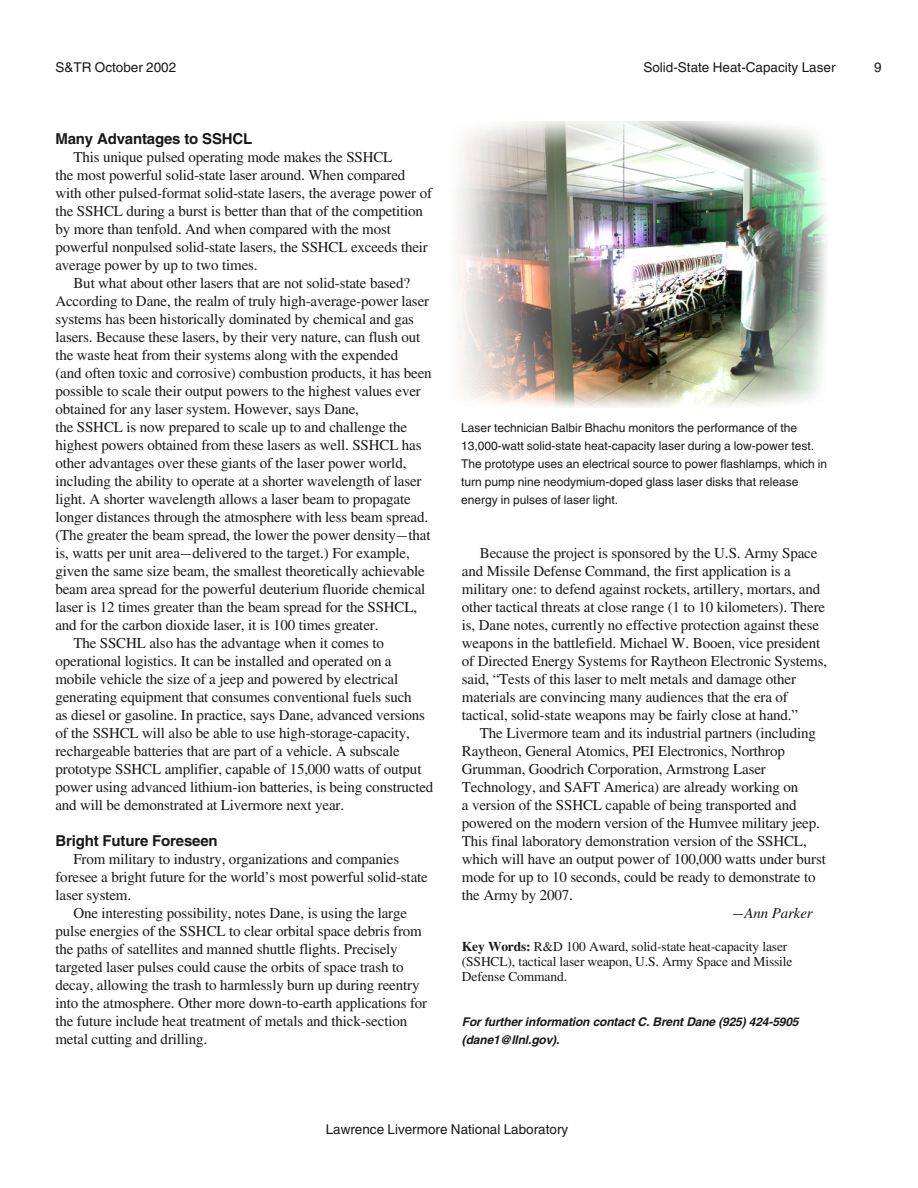
<style>
.page{position:relative;width:918px;height:1188px;background:#fff}
.page>*{position:absolute;margin:0;border:0;box-sizing:border-box;transform-origin:0 0}
.t1{font:15px/18px "ETR1 Times";letter-spacing:-.01em;color:#171819}
.t2{font:15px "ETR1 Helv B";letter-spacing:-.01em;color:#171819}
.t3{font:15px "ETR1 times It";letter-spacing:-.01em;color:#171819}
.t4{font:13.5px/15px "ETR1 Times";letter-spacing:-.01em;color:#171819}
.t5{font:13.5px "ETR1 Helv";color:#171819}
.t6{font:12px/18px "ETR1 Helv";color:#171819}
.t7{font:12px/18px "ETR1 Helv B Obl";letter-spacing:-.01em;color:#171819}
.s1{color:#fff}
.s2{font-family:"ETR1 Times B"}
</style>
<div class="page">
<img style="left:458px;top:122px;width:369px;height:285px">
<p class="t5" style="left:56px;top:62px;width:122px">S&amp;TR October 2002</p>
<p class="t5" style="left:643px;top:62px;width:194px">Solid-State Heat-Capacity Laser</p>
<p class="t2" style="left:55px;top:133px;width:199px">Many Advantages to SSHCL</p>
<p class="t1" style="left:55px;top:150px;width:378px;text-indent:18px">This unique pulsed operating mode makes the SSHCL<br>the most powerful solid-state laser around. When compared with other pulsed-format solid-state lasers, the average power of the SSHCL during a burst is better than that of the competition by more than tenfold. And when compared with the most powerful nonpulsed solid-state lasers, the SSHCL exceeds their average power by up to two times.</p>
<p class="t1" style="left:73px;top:276px;width:338px">But what about other lasers that are not solid-state based?</p>
<p class="t1" style="left:55px;top:294px;width:375px">According to Dane, the realm of truly high-average-power laser</p>
<p class="t1" style="left:55px;top:312px;width:360px">systems has been historically dominated by chemical and gas</p>
<p class="t1" style="left:55px;top:330px;width:366px">lasers. Because these lasers, by their very nature, can flush out</p>
<p class="t1" style="left:55px;top:348px;width:344px">the waste heat from their systems along with the expended</p>
<p class="t1" style="left:55px;top:366px;width:378px">(and often toxic and corrosive) combustion products, it has been</p>
<p class="t1" style="left:55px;top:384px;width:367px">possible to scale their output powers to the highest values ever</p>
<p class="t1" style="left:55px;top:402px;width:305px">obtained for any laser system. However, says Dane,</p>
<p class="t1" style="left:55px;top:420px;width:353px">the SSHCL is now prepared to scale up to and challenge the</p>
<p class="t1" style="left:55px;top:438px;width:368px">highest powers obtained from these lasers as well. SSHCL has</p>
<p class="t1" style="left:55px;top:456px;width:352px">other advantages over these giants of the laser power world,</p>
<p class="t1" style="left:55px;top:474px;width:368px">including the ability to operate at a shorter wavelength of laser</p>
<p class="t1" style="left:55px;top:492px;width:357px">light. A shorter wavelength allows a laser beam to propagate</p>
<p class="t1" style="left:55px;top:510px;width:374px">longer distances through the atmosphere with less beam spread.</p>
<p class="t1" style="left:55px;top:528px;width:377px">(The greater the beam spread, the lower the power density—that</p>
<p class="t1" style="left:55px;top:546px;width:356px">is, watts per unit area—delivered to the target.) For example,</p>
<p class="t1" style="left:55px;top:564px;width:371px">given the same size beam, the smallest theoretically achievable</p>
<p class="t1" style="left:55px;top:582px;width:371px">beam area spread for the powerful deuterium fluoride chemical</p>
<p class="t1" style="left:55px;top:600px;width:363px">laser is 12 times greater than the beam spread for the SSHCL,</p>
<p class="t1" style="left:55px;top:618px;width:325px">and for the carbon dioxide laser, it is 100 times greater.</p>
<p class="t1" style="left:73px;top:636px;width:312px">The SSCHL also has the advantage when it comes to</p>
<p class="t1" style="left:55px;top:654px;width:338px">operational logistics. It can be installed and operated on a</p>
<p class="t1" style="left:55px;top:672px;width:344px">mobile vehicle the size of a jeep and powered by electrical</p>
<p class="t1" style="left:55px;top:690px;width:358px">generating equipment that consumes conventional fuels such</p>
<p class="t1" style="left:55px;top:708px;width:371px">as diesel or gasoline. In practice, says Dane, advanced versions</p>
<p class="t1" style="left:55px;top:726px;width:356px">of the SSHCL will also be able to use high-storage-capacity,</p>
<p class="t1" style="left:55px;top:744px;width:346px">rechargeable batteries that are part of a vehicle. A subscale</p>
<p class="t1" style="left:55px;top:762px;width:368px">prototype SSHCL amplifier, capable of 15,000 watts of output</p>
<p class="t1" style="left:55px;top:780px;width:379px">power using advanced lithium-ion batteries, is being constructed</p>
<p class="t1" style="left:55px;top:798px;width:290px">and will be demonstrated at Livermore next year.</p>
<p class="t2" style="left:55px;top:835px;width:164px">Bright Future Foreseen</p>
<p class="t1" style="left:55px;top:852px;width:374px;text-indent:18px">From military to industry, organizations and companies foresee a bright future for the world’s most powerful solid-state laser system.</p>
<p class="t1" style="left:55px;top:906px;width:373px;text-indent:18px">One interesting possibility, notes Dane, is using the large pulse energies of the SSHCL to clear orbital space debris from the paths of satellites and manned shuttle flights. Precisely targeted laser pulses could cause the orbits of space trash to decay, allowing the trash to harmlessly burn up during reentry into the atmosphere. Other more down-to-earth applications for the future include heat treatment of metals and thick-section metal cutting and drilling.</p>
<p class="t6" style="left:461px;top:420px;width:368px">Laser technician Balbir Bhachu monitors the performance of the 13,000-watt solid-state heat-capacity laser during a low-power test.<br>The prototype uses an electrical source to power flashlamps, which in turn pump nine neodymium-doped glass laser disks that release energy in pulses of laser light.<span class="s1">disk</span></p>
<p class="t1" style="left:462px;top:546px;width:367px;text-indent:18px">Because the project is sponsored by the U.S. Army Space and Missile Defense Command, the first application is a military one: to defend against rockets, artillery, mortars, and other tactical threats at close range (1 to 10 kilometers). There is, Dane notes, currently no effective protection against these weapons in the battlefield. Michael W. Booen, vice president of Directed Energy Systems for Raytheon Electronic Systems, said, “Tests of this laser to melt metals and damage other materials are convincing many audiences that the era of tactical, solid-state weapons may be fairly close at hand.”</p>
<p class="t1" style="left:462px;top:726px;width:365px;text-indent:18px">The Livermore team and its industrial partners (including Raytheon, General Atomics, PEI Electronics, Northrop Grumman, Goodrich Corporation, Armstrong Laser Technology, and SAFT America) are already working on<br>a version of the SSHCL capable of being transported and powered on the modern version of the Humvee military jeep.<br>This final laboratory demonstration version of the SSHCL, which will have an output power of 100,000 watts under burst mode for up to 10 seconds, could be ready to demonstrate to the Army by 2007.</p>
<p class="t3" style="left:732px;top:907px;width:82px">—Ann Parker</p>
<p class="t4" style="left:462px;top:940px;width:332px"><span class="s2">Key Words:</span> R&amp;D 100 Award, solid-state heat-capacity laser (SSHCL), tactical laser weapon, U.S. Army Space and Missile<br>Defense Command.</p>
<p class="t7" style="left:462px;top:1014px;width:338px">For further information contact C. Brent Dane (925) 424-5905 (dane1@llnl.gov).</p>
<p class="t5" style="left:326px;top:1124px;width:244px">Lawrence Livermore National Laboratory</p>
<p class="t5" style="left:874px;top:62px;width:9px">9</p>
</div>
